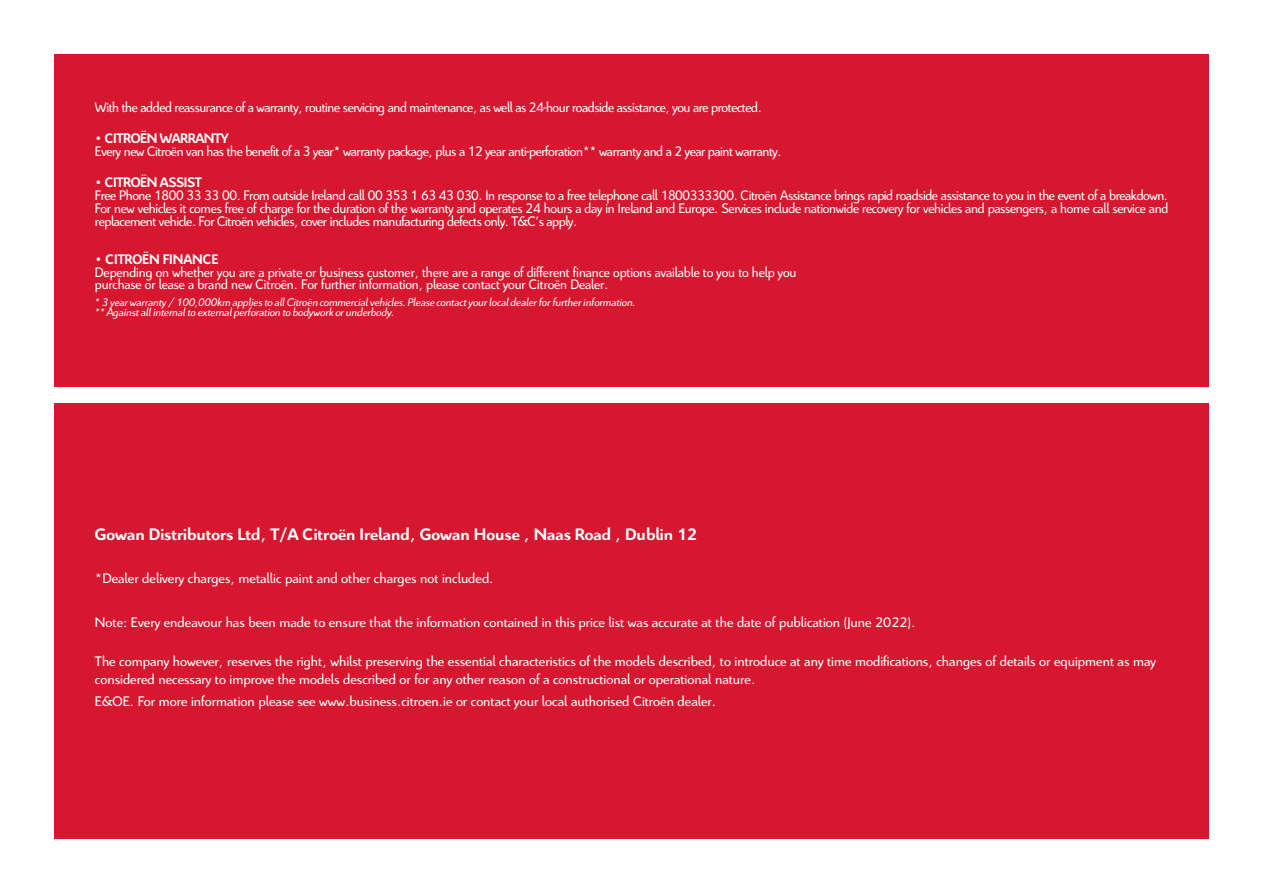
<style>
.page{position:relative;width:1263px;height:893px;background:#fff}
.page>*{position:absolute;margin:0;border:0;box-sizing:border-box;transform-origin:0 0}
.t1{font:700 18px "Citroen";color:#fff}
.t2{font:15px/12.8px "Citroen";color:#fff;text-align:justify;scale:.95 1}
.t3{font:15px/18px "Citroen";color:#fff}
.t4{font:15px "Citroen";letter-spacing:-.025em;color:#fff;scale:.95 1}
.t5{font:700 15px "Citroen";letter-spacing:-.025em;color:#fff;scale:.95 1}
.t6{font:700 15px "Citroen";letter-spacing:-.005em;color:#fff;scale:.95 1}
.t7{font:italic 12px/10.5px "Citroen";letter-spacing:-.005em;color:#fff}
</style>
<div class="page">
<div style="left:54px;top:404px;width:1155px;height:435px;background:#d7172f"></div>
<div style="left:54px;top:54px;width:1155px;height:333px;background:#d7172f"></div>
<p class="t4" style="left:95px;top:97px;width:703px">With the added reassurance of a warranty, routine servicing and maintenance, as well as 24-hour roadside assistance, you are protected.</p>
<p class="t5" style="left:95px;top:128px;width:142px">• CITROËN WARRANTY</p>
<p class="t4" style="left:95px;top:141px;width:724px">Every new Citroën van has the benefit of a 3 year* warranty package, plus a 12 year anti-perforation** warranty and a 2 year paint warranty.</p>
<p class="t5" style="left:95px;top:172px;width:114px">• CITROËN ASSIST</p>
<p class="t2" style="left:95px;top:188px;width:1131px">Free Phone 1800 33 33 00. From outside Ireland call 00 353 1 63 43 030. In response to a free telephone call 1800333300. Citroën Assistance brings rapid roadside assistance to you in the event of a breakdown.<br>For new vehicles it comes free of charge for the duration of the warranty and operates 24 hours a day in Ireland and Europe. Services include nationwide recovery for vehicles and passengers, a home call service and replacement vehicle. For Citroën vehicles, cover includes manufacturing defects only. T&amp;C’s apply.</p>
<p class="t6" style="left:95px;top:249px;width:132px">• CITROËN FINANCE</p>
<p class="t2" style="left:95px;top:265px;width:740px">Depending on whether you are a private or business customer, there are a range of different finance options available to you to help you purchase or lease a brand new Citroën. For further information, please contact your Citroën Dealer.</p>
<p class="t7" style="left:95px;top:296px;width:542px">* 3 year warranty / 100,000km applies to all Citroën commercial vehicles. Please contact your local dealer for further information. ** Against all internal to external perforation to bodywork or underbody.</p>
<p class="t1" style="left:95px;top:522px;width:603px">Gowan Distributors Ltd, T/A Citroën Ireland, Gowan House , Naas Road , Dublin 12</p>
<p class="t3" style="left:95px;top:569px;width:400px">*Dealer delivery charges, metallic paint and other charges not included.</p>
<p class="t3" style="left:95px;top:612px;width:822px">Note: Every endeavour has been made to ensure that the information contained in this price list was accurate at the date of publication (June 2022).</p>
<p class="t3" style="left:95px;top:652px;width:1063px">The company however, reserves the right, whilst preserving the essential characteristics of the models described, to introduce at any time modifications, changes of details or equipment as may considered necessary to improve the models described or for any other reason of a constructional or operational nature.</p>
<p class="t3" style="left:95px;top:691px;width:623px">E&amp;OE. For more information please see www.business.citroen.ie or contact your local authorised Citroën dealer.</p>
</div>
